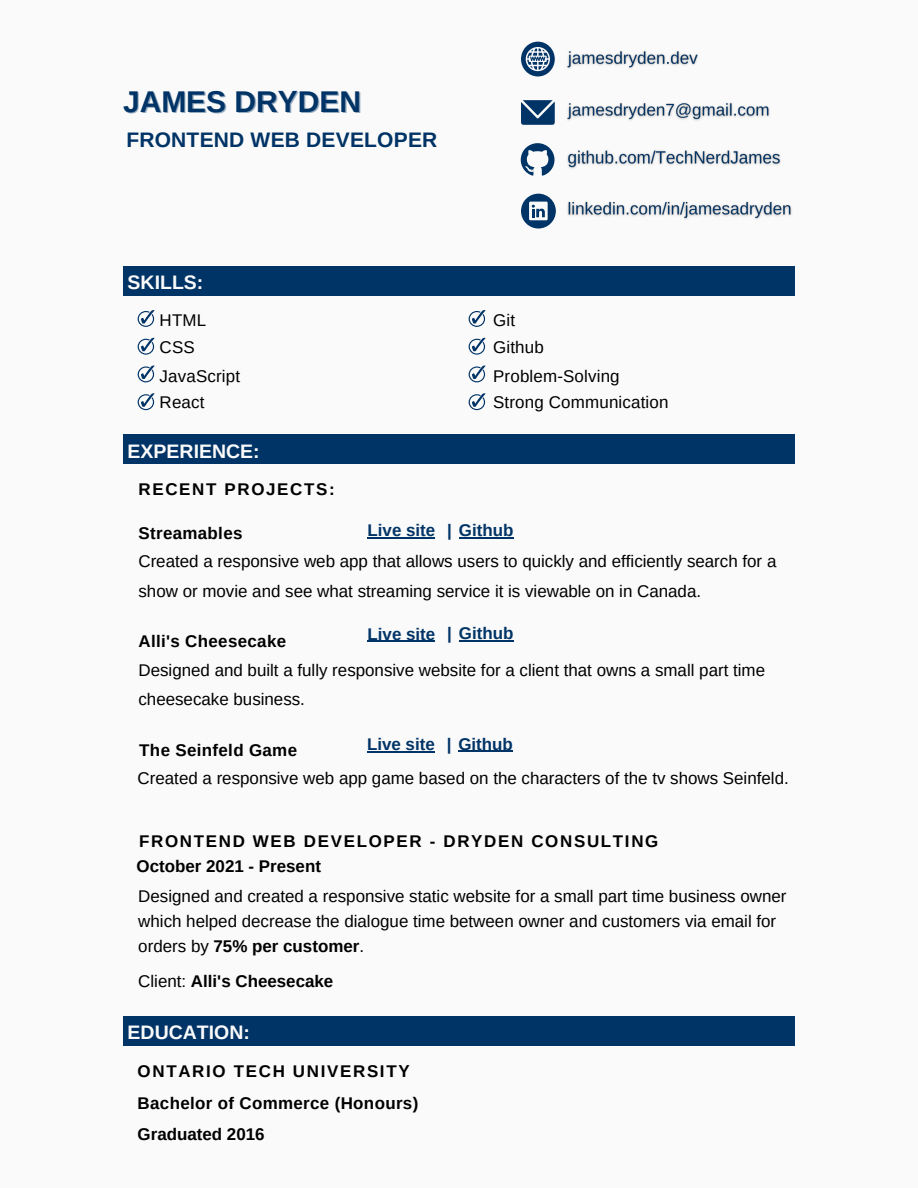
<style>
.page{position:relative;width:918px;height:1188px;background:#fafafa}
.page>*{position:absolute;margin:0;border:0;box-sizing:border-box;transform-origin:0 0}
.t1{font:700 30px "Arimo";color:#036}
.t2{font:700 21px "Arimo";letter-spacing:.01em;color:#036}
.t3{font:700 19.5px "Arimo";color:#fafafa}
.t4{font:16.95px/26.8px "Arimo";color:#000}
.t5{font:700 16.95px/31.5px "Arimo";letter-spacing:.02em;color:#000}
.t6{font:700 16.95px/25px "Arimo";letter-spacing:.1em;color:#000}
.t7{font:700 16.95px "Arimo";color:#036}
.t8{font:700 16.95px "Arimo";color:#000}
.s1{font-weight:700}
.s2{font-weight:400}
</style>
<div class="page">
<svg style="left:521px;top:100px;width:34px;height:25px"></svg>
<svg style="left:521px;top:143px;width:34px;height:33px"></svg>
<svg style="left:521px;top:42px;width:34px;height:34px"></svg>
<svg style="left:521px;top:194px;width:35px;height:35px"></svg>
<img style="left:567px;top:51px;width:131px;height:18px">
<img style="left:567px;top:103px;width:203px;height:18px">
<img style="left:567px;top:150px;width:214px;height:19px">
<img style="left:567px;top:201px;width:225px;height:19px">
<svg style="left:469px;top:310px;width:16px;height:17px"></svg>
<svg style="left:138px;top:310px;width:17px;height:17px"></svg>
<svg style="left:469px;top:338px;width:16px;height:17px"></svg>
<svg style="left:138px;top:338px;width:17px;height:17px"></svg>
<svg style="left:469px;top:366px;width:16px;height:16px"></svg>
<svg style="left:138px;top:366px;width:17px;height:16px"></svg>
<svg style="left:469px;top:393px;width:16px;height:17px"></svg>
<svg style="left:138px;top:393px;width:17px;height:17px"></svg>
<div style="left:123px;top:266px;width:671px;height:29px;background:#036"></div>
<div style="left:123px;top:435px;width:672px;height:29px;background:#036"></div>
<div style="left:123px;top:1016px;width:672px;height:29px;background:#036"></div>
<hr style="left:368px;top:537px;width:67px;height:1px;background:#036">
<hr style="left:459px;top:537px;width:54px;height:1px;background:#036">
<hr style="left:368px;top:641px;width:67px;height:1px;background:#036">
<hr style="left:459px;top:640px;width:54px;height:1px;background:#036">
<hr style="left:367px;top:751px;width:68px;height:1px;background:#036">
<hr style="left:458px;top:751px;width:55px;height:1px;background:#036">
<h1 class="t1" style="left:123px;top:85px;width:240px">JAMES DRYDEN</h1>
<p class="t2" style="left:126px;top:128px;width:313px">FRONTEND WEB DEVELOPER</p>
<p class="t3" style="left:128px;top:271px;width:77px">SKILLS:</p>
<p class="t4" style="left:160px;top:307px;width:48px">HTML<br>CSS</p>
<p class="t4" style="left:160px;top:363px;width:82px">JavaScript<br>React</p>
<p class="t3" style="left:128px;top:440px;width:134px">EXPERIENCE:</p>
<p class="t4" style="left:493px;top:307px;width:52px">Git<br>Github</p>
<p class="t4" style="left:493px;top:363px;width:177px">Problem-Solving<br>Strong Communication</p>
<p class="t6" style="left:138px;top:476px;width:198px">RECENT PROJECTS:</p>
<p class="t5" style="left:138px;top:517px;width:106px">Streamables</p>
<p class="t4" style="left:138px;top:547px;width:639px;line-height:29.2px">Created a responsive web app that allows users to quickly and efficiently search for a show or movie and see what streaming service it is viewable on in Canada.</p>
<p class="t5" style="left:138px;top:626px;width:149px">Alli's Cheesecake</p>
<p class="t4" style="left:138px;top:655px;width:628px;line-height:29.2px">Designed and built a fully responsive website for a client that owns a small part time cheesecake business.</p>
<p class="t5" style="left:139px;top:734px;width:159px">The Seinfeld Game</p>
<p class="t4" style="left:138px;top:765px;width:653px">Created a responsive web app game based on the characters of the tv shows Seinfeld.</p>
<p class="t7" style="left:368px;top:521px;width:147px">Live site | Github</p>
<p class="t7" style="left:368px;top:624px;width:147px">Live site | Github</p>
<p class="t7" style="left:367px;top:735px;width:147px">Live site | Github</p>
<p class="t6" style="left:137px;top:829px;width:523px">FRONTEND WEB DEVELOPER - DRYDEN CONSULTING<br>October 2021 - Present</p>
<p class="t4" style="left:138px;top:884px;width:650px;line-height:24.8px">Designed and created a responsive static website for a small part time business owner which helped decrease the dialogue time between owner and customers via email for orders by <span class="s1">75% per customer</span>.</p>
<p class="t8" style="left:138px;top:972px;width:197px"><span class="s2">Client:</span> Alli's Cheesecake</p>
<p class="t3" style="left:128px;top:1021px;width:124px">EDUCATION:</p>
<p class="t5" style="left:138px;top:1055px;width:282px">ONTARIO TECH UNIVERSITY<br>Bachelor of Commerce (Honours)<br>Graduated 2016</p>
</div>
